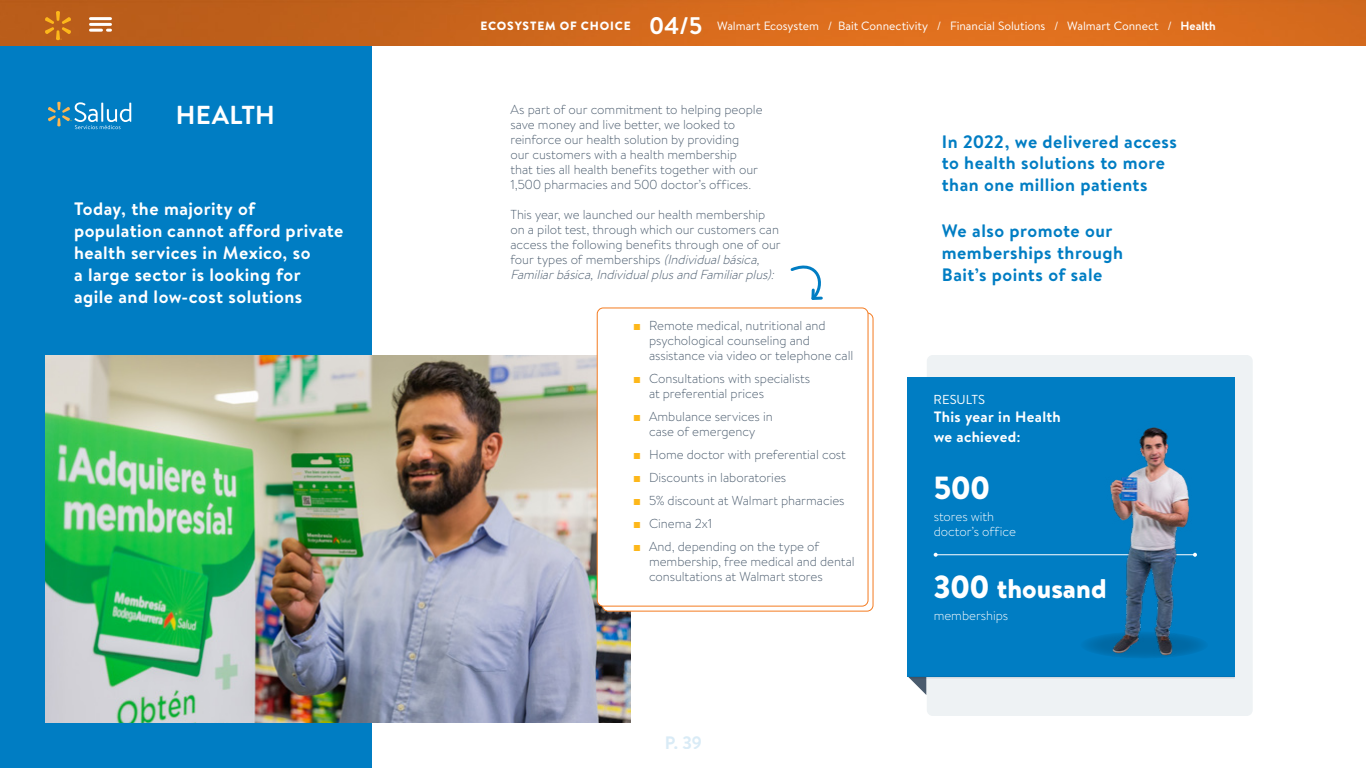
<style>
.page{position:relative;width:1366px;height:768px;background:#fff}
.page>*{position:absolute;margin:0;border:0;box-sizing:border-box;transform-origin:0 0}
.t1{font:900 32px "Bogle";color:#fff}
.t2{font:900 27px "Bogle";color:#fff}
.t3{font:700 26px "Bogle";letter-spacing:.015em;color:#fff}
.t4{font:700 18px/22px "Bogle";letter-spacing:.025em;color:#fff}
.t5{font:700 18px/22px "Bogle";letter-spacing:.025em;color:#007dc3}
.t6{font:700 18px "Bogle";color:#d9ebf6}
.t7{font:700 15px/19px "Bogle";letter-spacing:.02em;color:#fff}
.t8{font:300 13px/15px "Bogle";letter-spacing:-.005em;color:#4a5b6d}
.t9{font:300 13px/15px "Bogle";letter-spacing:-.005em;color:#fff}
.t10{font:13px "Bogle";letter-spacing:.005em;color:#fff}
.t11{font:12px "Bogle";letter-spacing:-.005em;color:#fff}
.s1{font-weight:900}
.s2{font-weight:700;font-size:24px}
.s3{font-weight:700}
.s4{font-style:italic}
.s5{font-family:"Arial";font-weight:700;color:#fdb71a}
.s6{font-size:32px}
</style>
<div class="page">
<div style="left:0;top:46px;width:372px;height:722px;background:#007dc3"></div>
<img style="left:45px;top:355px;width:586px;height:368px">
<div style="left:927px;top:355px;width:326px;height:361px;background:#eef2f4;border-radius:6px"></div>
<img style="left:0;top:0;width:1366px;height:46px">
<hr style="left:90px;top:17px;width:20px;height:3px;background:#fff">
<hr style="left:90px;top:23px;width:20px;height:3px;background:#fff">
<svg style="left:90px;top:29px;width:12px;height:3px"></svg>
<svg style="left:45px;top:11px;width:26px;height:29px"></svg>
<svg style="left:790px;top:265px;width:33px;height:35px"></svg>
<div style="left:602px;top:313px;width:271px;height:298px;background:#fff;border-radius:6px"></div>
<div style="left:597px;top:308px;width:271px;height:298px;background:#fff;border-radius:6px"></div>
<div style="left:597px;top:307px;width:272px;height:300px;border:1px solid #f47b20;border-radius:6px"></div>
<svg style="left:48px;top:102px;width:83px;height:27px"></svg>
<div style="left:908px;top:377px;width:327px;height:299px;background:#007dc3"></div>
<svg style="left:908px;top:676px;width:327px;height:19px"></svg>
<hr style="left:936px;top:554px;width:259px;height:1px;background:#fff">
<svg style="left:934px;top:553px;width:4px;height:4px"></svg>
<img style="left:1082px;top:427px;width:122px;height:231px">
<h3 class="t3" style="left:176px;top:97px;width:101px">HEALTH</h3>
<h3 class="t4" style="left:74px;top:197px;width:271px">Today, the majority of population cannot afford private health services in Mexico, so<br>a large sector is looking for agile and low-cost solutions</h3>
<p class="t11" style="left:480px;top:17px;width:737px"><span class="s1">ECOSYSTEM OF CHOICE</span> <span class="s2">04/5</span> Walmart Ecosystem / Bait Connectivity / Financial Solutions / Walmart Connect / <span class="s3">Health</span></p>
<p class="t8" style="left:510px;top:102px;width:254px">As part of our commitment to helping people save money and live better, we looked to reinforce our health solution by providing<br>our customers with a health membership<br>that ties all health benefits together with our 1,500 pharmacies and 500 doctor’s offices.</p>
<p class="t8" style="left:510px;top:207px;width:272px">This year, we launched our health membership on a pilot test, through which our customers can access the following benefits through one of our four types of memberships <span class="s4">(Individualbásica, Familiarbásica,IndividualplusandFamiliarplus):</span></p>
<p class="t8" style="left:649px;top:318px;width:206px;text-indent:-16px"><span class="s5">■</span> Remote medical, nutritional and psychological counseling and assistance via video or telephone call</p>
<p class="t8" style="left:649px;top:371px;width:163px;text-indent:-16px"><span class="s5">■</span> Consultations with specialists at preferential prices</p>
<p class="t8" style="left:633px;top:409px;width:141px;text-align:center"><span class="s5">■</span> Ambulance services in case of emergency</p>
<p class="t8" style="left:633px;top:447px;width:215px"><span class="s5">■</span> Home doctor with preferential cost</p>
<p class="t8" style="left:633px;top:470px;width:155px"><span class="s5">■</span> Discounts in laboratories</p>
<p class="t8" style="left:633px;top:493px;width:213px"><span class="s5">■</span> 5% discount at Walmart pharmacies</p>
<p class="t8" style="left:633px;top:516px;width:80px"><span class="s5">■</span> Cinema 2x1</p>
<p class="t8" style="left:649px;top:539px;width:207px;text-indent:-16px"><span class="s5">■</span> And, depending on the type of membership, free medical and dental consultations at Walmart stores</p>
<h3 class="t6" style="left:664px;top:730px;width:39px">P. 39</h3>
<h3 class="t5" style="left:942px;top:130px;width:237px">In 2022, we delivered access to health solutions to more than one million patients</h3>
<h3 class="t5" style="left:942px;top:219px;width:183px">We also promote our memberships through<br>Bait’s points of sale</h3>
<p class="t10" style="left:934px;top:391px;width:53px">RESULTS</p>
<p class="t7" style="left:934px;top:407px;width:129px">This year in Health we achieved:</p>
<h1 class="t1" style="left:934px;top:465px;width:58px">500</h1>
<p class="t9" style="left:934px;top:508px;width:84px">stores with doctor’s office</p>
<h2 class="t2" style="left:934px;top:570px;width:174px"><span class="s6">300</span> thousand</h2>
<p class="t9" style="left:934px;top:608px;width:76px">memberships</p>
</div>
